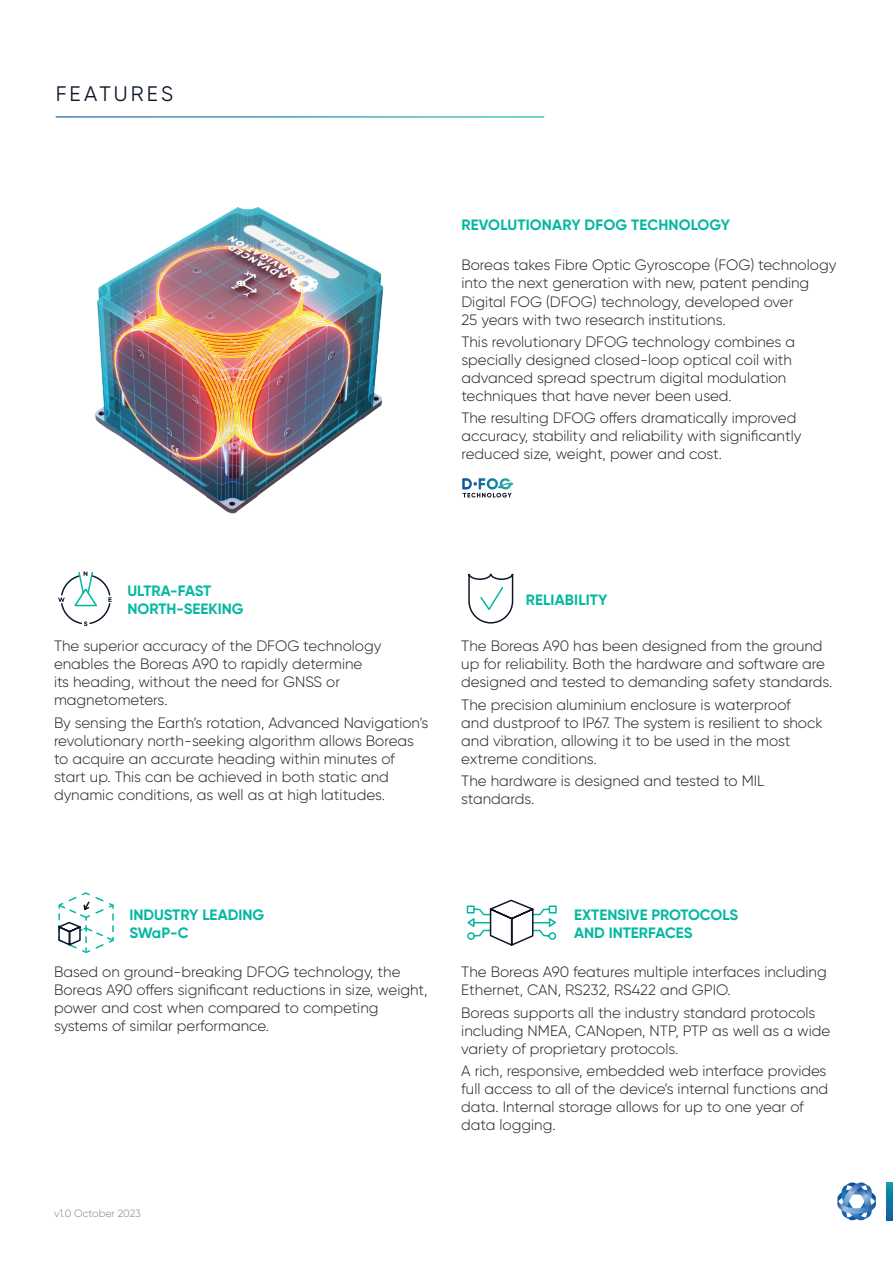
<style>
.page{position:relative;width:893px;height:1263px;background:#fff}
.page>*{position:absolute;margin:0;border:0;box-sizing:border-box;transform-origin:0 0}
.t1{font:21px "Gilroy";letter-spacing:.15em;color:#0d1728}
.t2{font:300 15px/18px "Gilroy";color:#231f20}
.t3{font:700 15px/18px "Gilroy";color:#03b8a1}
.t4{font:300 10.5px "Gilroy";color:#808285}
</style>
<div class="page">
<svg style="left:837px;top:1182px;width:39px;height:39px"></svg>
<svg style="left:886px;top:1182px;width:7px;height:38px"></svg>
<svg style="left:468px;top:573px;width:46px;height:51px"></svg>
<svg style="left:58px;top:571px;width:54px;height:55px"></svg>
<svg style="left:466px;top:899px;width:91px;height:47px"></svg>
<svg style="left:58px;top:892px;width:56px;height:61px"></svg>
<img style="left:95px;top:207px;width:289px;height:307px">
<svg style="left:462px;top:478px;width:51px;height:19px"></svg>
<h1 class="t1" style="left:56px;top:81px;width:119px">FEATURES</h1>
<p class="t3" style="left:461px;top:215px;width:270px">REVOLUTIONARY DFOG TECHNOLOGY</p>
<p class="t2" style="left:461px;top:256px;width:376px">Boreas takes Fibre Optic Gyroscope (FOG) technology into the next generation with new, patent pending Digital FOG (DFOG) technology, developed over<br>25 years with two research institutions.</p>
<p class="t2" style="left:461px;top:332px;width:335px">This revolutionary DFOG technology combines a specially designed closed-loop optical coil with advanced spread spectrum digital modulation techniques that have never been used.</p>
<p class="t2" style="left:461px;top:409px;width:342px">The resulting DFOG offers dramatically improved accuracy, stability and reliability with significantly reduced size, weight, power and cost.</p>
<p class="t3" style="left:127px;top:581px;width:118px">ULTRA-FAST<br>NORTH-SEEKING</p>
<p class="t2" style="left:54px;top:637px;width:329px">The superior accuracy of the DFOG technology enables the Boreas A90 to rapidly determine<br>its heading, without the need for GNSS or magnetometers.</p>
<p class="t2" style="left:54px;top:713px;width:376px">By sensing the Earth’s rotation, Advanced Navigation’s revolutionary north-seeking algorithm allows Boreas to acquire an accurate heading within minutes of start up. This can be achieved in both static and dynamic conditions, as well as at high latitudes.</p>
<p class="t3" style="left:526px;top:590px;width:83px">RELIABILITY</p>
<p class="t2" style="left:461px;top:637px;width:373px">The Boreas A90 has been designed from the ground up for reliability. Both the hardware and software are designed and tested to demanding safety standards.</p>
<p class="t2" style="left:461px;top:695px;width:363px">The precision aluminium enclosure is waterproof<br>and dustproof to IP67. The system is resilient to shock and vibration, allowing it to be used in the most extreme conditions.</p>
<p class="t2" style="left:461px;top:771px;width:305px">The hardware is designed and tested to MIL standards.</p>
<p class="t3" style="left:129px;top:905px;width:136px">INDUSTRY LEADING<br>SWaP-C</p>
<p class="t3" style="left:574px;top:905px;width:166px">EXTENSIVE PROTOCOLS<br>AND INTERFACES</p>
<p class="t2" style="left:54px;top:963px;width:375px">Based on ground-breaking DFOG technology, the Boreas A90 offers significant reductions in size, weight, power and cost when compared to competing systems of similar performance.</p>
<p class="t2" style="left:461px;top:963px;width:367px">The Boreas A90 features multiple interfaces including<br>Ethernet, CAN, RS232, RS422 and GPIO.</p>
<p class="t2" style="left:461px;top:1003px;width:370px">Boreas supports all the industry standard protocols including NMEA, CANopen, NTP, PTP as well as a wide variety of proprietary protocols.</p>
<p class="t2" style="left:461px;top:1061px;width:368px">A rich, responsive, embedded web interface provides full access to all of the device’s internal functions and data. Internal storage allows for up to one year of data logging.</p>
<p class="t4" style="left:54px;top:1207px;width:88px">v1.0 October 2023</p>
</div>
